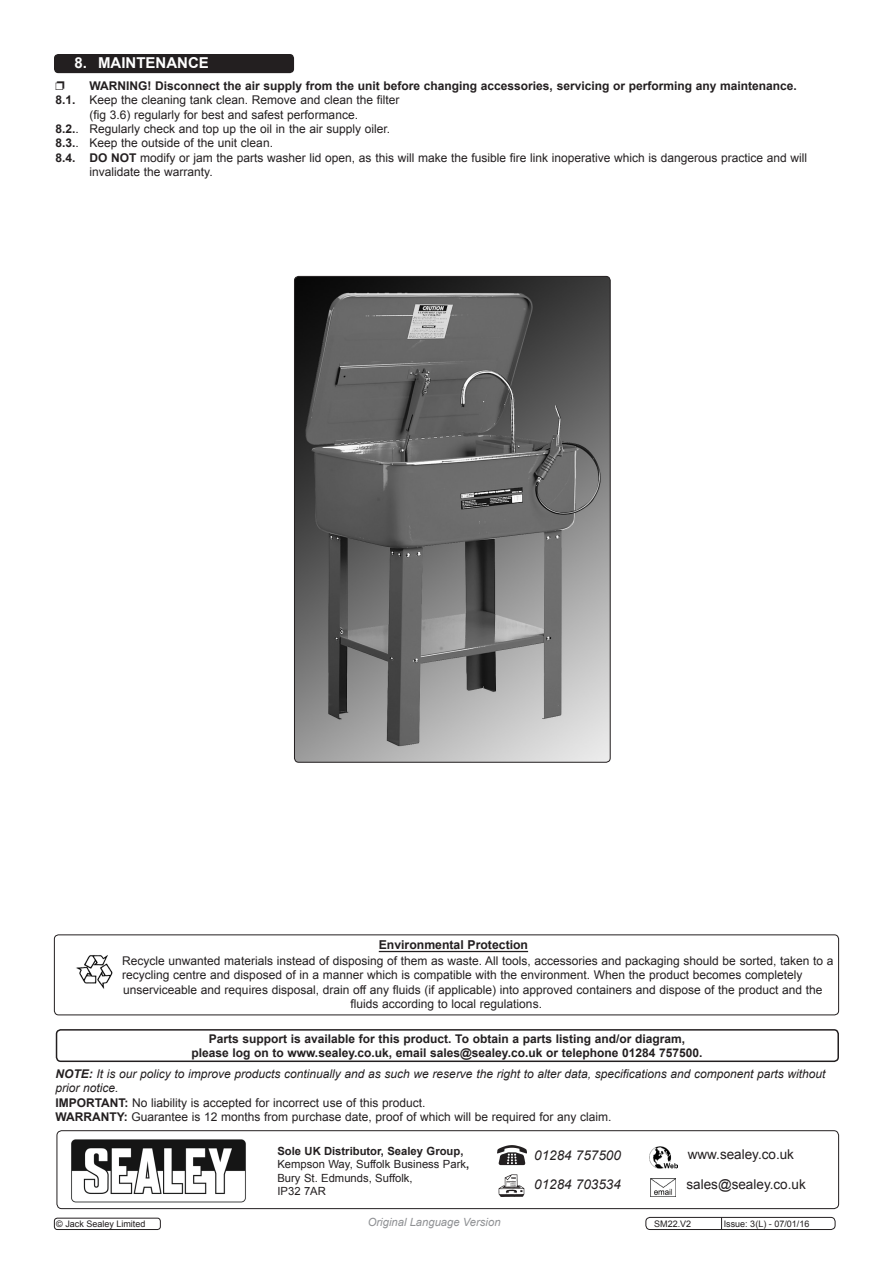
<style>
.page{position:relative;width:893px;height:1263px;background:#fff}
.page>*{position:absolute;margin:0;border:0;box-sizing:border-box;transform-origin:0 0}
.CHAPTER_HEADER_10poi{font:700 15px "Arial";color:#fff}
.t1{font:13.5px "Arial";color:#231f20}
.t2{font:italic 13.5px "Arial";color:#231f20}
.t3{font:700 12.3px "Arial";color:#231f20}
.t4{font:12px/14.4px "Arial";color:#231f20}
.t5{font:700 12px "Arial";color:#231f20}
.t6{font:italic 12px/14.4px "Arial";color:#231f20}
.t7{font:11.25px/13.5px "Arial";color:#231f20}
.t8{font:italic 11.25px "Arial";color:#8f9194}
.Rob{font:9px "Arial";color:#231f20}
.s1{font-weight:700}
</style>
<div class="page">
<div style="left:54px;top:54px;width:240px;height:19px;background:#231f20;border-radius:4px"></div>
<hr style="left:379px;top:951px;width:149px;height:1px;background:#231f20">
<div style="left:54px;top:934px;width:785px;height:81px;border:1px solid #231f20;border-radius:4px"></div>
<img style="left:76px;top:955px;width:37px;height:34px">
<div style="left:56px;top:1029px;width:783px;height:33px;border:2px solid #231f20;border-radius:4px"></div>
<div style="left:57px;top:1130px;width:782px;height:79px;border:1px solid #231f20;border-radius:5px"></div>
<img style="left:71px;top:1139px;width:175px;height:64px">
<img style="left:498px;top:1174px;width:27px;height:23px">
<img style="left:497px;top:1146px;width:29px;height:20px">
<img style="left:650px;top:1179px;width:26px;height:17px">
<img style="left:649px;top:1147px;width:28px;height:22px">
<div style="left:54px;top:1218px;width:107px;height:12px;border:1px solid #231f20;border-radius:3px"></div>
<div style="left:645px;top:1217px;width:190px;height:13px;border:1px solid #231f20;border-radius:4px"></div>
<svg style="left:721px;top:1217px;width:1px;height:12px"></svg>
<img style="left:295px;top:276px;width:314px;height:485px">
<div style="left:294px;top:276px;width:317px;height:487px;border:1px solid #231f20;border-radius:4px"></div>
<p class="CHAPTER_HEADER_10poi" style="left:74px;top:53px;width:136px">8. MAINTENANCE</p>
<p class="t5" style="left:90px;top:78px;width:709px">WARNING! Disconnect the air supply from the unit before changing accessories, servicing or performing any maintenance.</p>
<p class="t4" style="left:56px;top:93px;width:345px"><span class="s1">8.1.</span> Keep the cleaning tank clean. Remove and clean the filter</p>
<p class="t4" style="left:90px;top:107px;width:270px">(fig 3.6) regularly for best and safest performance.</p>
<p class="t4" style="left:56px;top:122px;width:336px"><span class="s1">8.2.</span>. Regularly check and top up the oil in the air supply oiler.</p>
<p class="t4" style="left:56px;top:136px;width:219px"><span class="s1">8.3.</span>. Keep the outside of the unit clean.</p>
<p class="t4" style="left:90px;top:150px;width:719px;text-indent:-34px"><span class="s1">8.4. DO NOT</span> modify or jam the parts washer lid open, as this will make the fusible fire link inoperative which is dangerous practice and will invalidate the warranty.</p>
<p class="t3" style="left:379px;top:936px;width:151px">Environmental Protection</p>
<p class="t4" style="left:122px;top:954px;width:713px">Recycle unwanted materials instead of disposing of them as waste. All tools, accessories and packaging should be sorted, taken to a</p>
<p class="t4" style="left:122px;top:968px;width:682px">recycling centre and disposed of in a manner which is compatible with the environment. When the product becomes completely</p>
<p class="t4" style="left:123px;top:982px;width:701px">unserviceable and requires disposal, drain off any fluids (if applicable) into approved containers and dispose of the product and the</p>
<p class="t4" style="left:351px;top:997px;width:193px">fluids according to local regulations.</p>
<p class="t5" style="left:209px;top:1030px;width:478px">Parts support is available for this product. To obtain a parts listing and/or diagram,</p>
<p class="t5" style="left:191px;top:1045px;width:513px">please log on to www.sealey.co.uk, email sales@sealey.co.uk or telephone 01284 757500.</p>
<p class="t6" style="left:55px;top:1067px;width:772px"><span class="s1">NOTE:</span> It is our policy to improve products continually and as such we reserve the right to alter data, specifications and component parts without prior notice.</p>
<p class="t4" style="left:55px;top:1095px;width:371px"><span class="s1">IMPORTANT:</span> No liability is accepted for incorrect use of this product.</p>
<p class="t4" style="left:55px;top:1110px;width:558px"><span class="s1">WARRANTY:</span> Guarantee is 12 months from purchase date, proof of which will be required for any claim.</p>
<p class="t2" style="left:534px;top:1147px;width:88px">01284 757500</p>
<p class="t2" style="left:534px;top:1175px;width:88px">01284 703534</p>
<p class="t1" style="left:686px;top:1175px;width:121px">sales@sealey.co.uk</p>
<p class="t7" style="left:277px;top:1144px;width:193px"><span class="s1">Sole UK Distributor, Sealey Group,<br></span>Kempson Way, Suffolk Business Park<span class="s1">,<br></span>Bury St. Edmunds, Suffolk,</p>
<p class="t7" style="left:277px;top:1185px;width:50px">IP32 7AR</p>
<p class="t1" style="left:688px;top:1145px;width:108px">www.sealey.co.uk</p>
<p class="Rob" style="left:56px;top:1217px;width:91px">© Jack Sealey Limited</p>
<p class="t8" style="left:368px;top:1214px;width:134px">Original Language Version</p>
<p class="Rob" style="left:654px;top:1218px;width:39px">SM22.V2</p>
<p class="Rob" style="left:724px;top:1218px;width:87px">Issue: 3(L) - 07/01/16</p>
</div>
